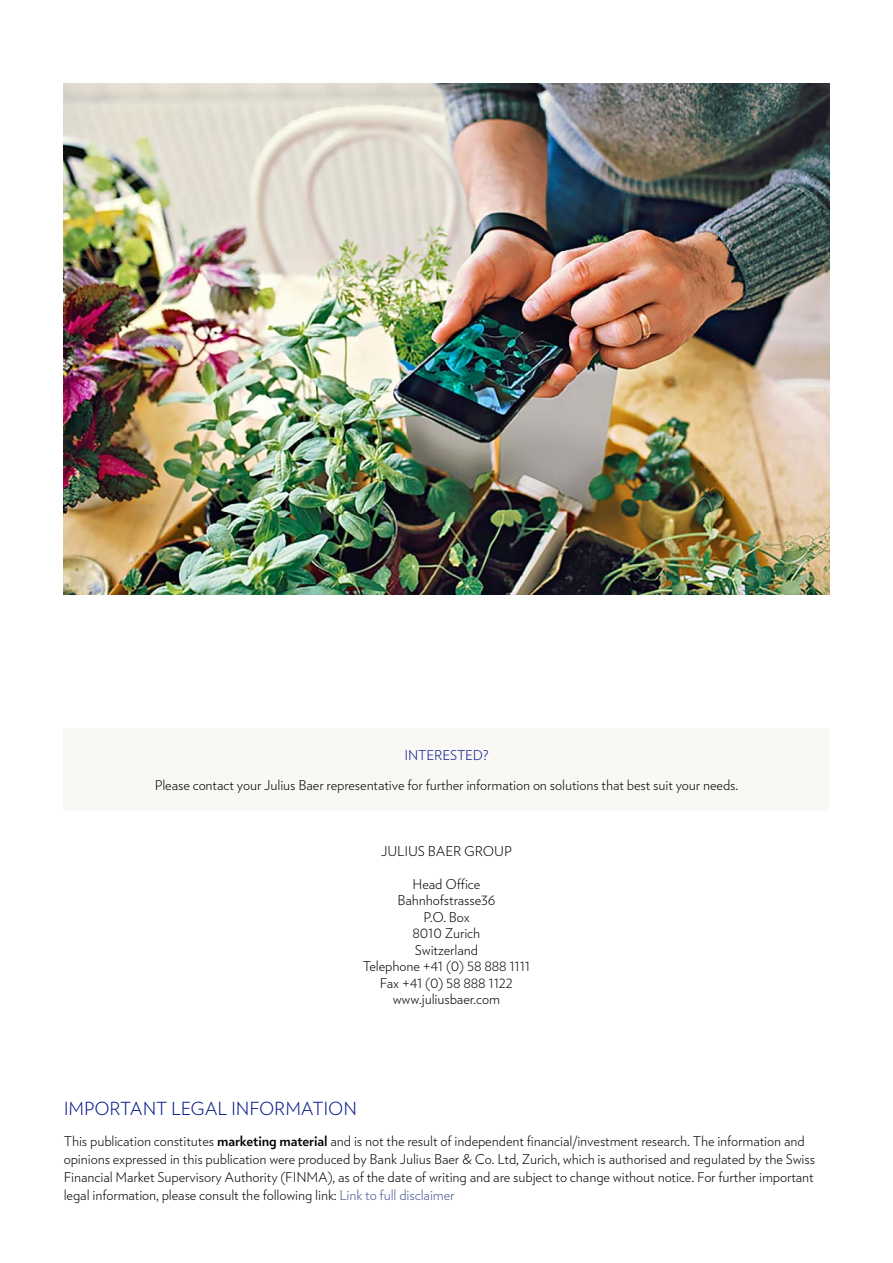
<style>
.page{position:relative;width:893px;height:1263px;background:#fff}
.page>*{position:absolute;margin:0;border:0;box-sizing:border-box;transform-origin:0 0}
.t1{font:300 18px "Verlag Text";letter-spacing:-.01em;color:#001489}
.t2{font:300 13.5px/16.5px "Verlag Text";letter-spacing:-.01em;color:#000}
.t3{font:300 13.5px "Verlag Text";letter-spacing:-.01em;color:#001489}
.s1{font-weight:700}
.s2{color:#465792}
</style>
<div class="page">
<div style="left:64px;top:728px;width:765px;height:83px;background:#f9f8f5"></div>
<img style="left:64px;top:84px;width:765px;height:510px">
<p class="t3" style="left:404px;top:745px;width:85px">INTERESTED?</p>
<p class="t2" style="left:155px;top:776px;width:585px">Please contact your Julius Baer representative for further information on solutions that best suit your needs.</p>
<p class="t2" style="left:381px;top:842px;width:132px">JULIUS BAER GROUP</p>
<p class="t2" style="left:363px;top:875px;width:169px;text-align:center">Head Office<br>Bahnhofstrasse36<br>P.O. Box<br>8010 Zurich<br>Switzerland<br>Telephone +41 (0) 58 888 1111<br>Fax +41 (0) 58 888 1122 www.juliusbaer.com</p>
<h1 class="t1" style="left:64px;top:1094px;width:295px">IMPORTANT LEGAL INFORMATION</h1>
<p class="t2" style="left:64px;top:1132px;width:753px;line-height:18px">This publication constitutes <span class="s1">marketing material</span> and is not the result of independent financial/investment research. The information and opinions expressed in this publication were produced by Bank Julius Baer &amp; Co. Ltd, Zurich, which is authorised and regulated by the Swiss Financial Market Supervisory Authority (FINMA), as of the date of writing and are subject to change without notice. For further important legal information, please consult the following link: <span class="s2">Link to full disclaimer</span></p>
</div>
